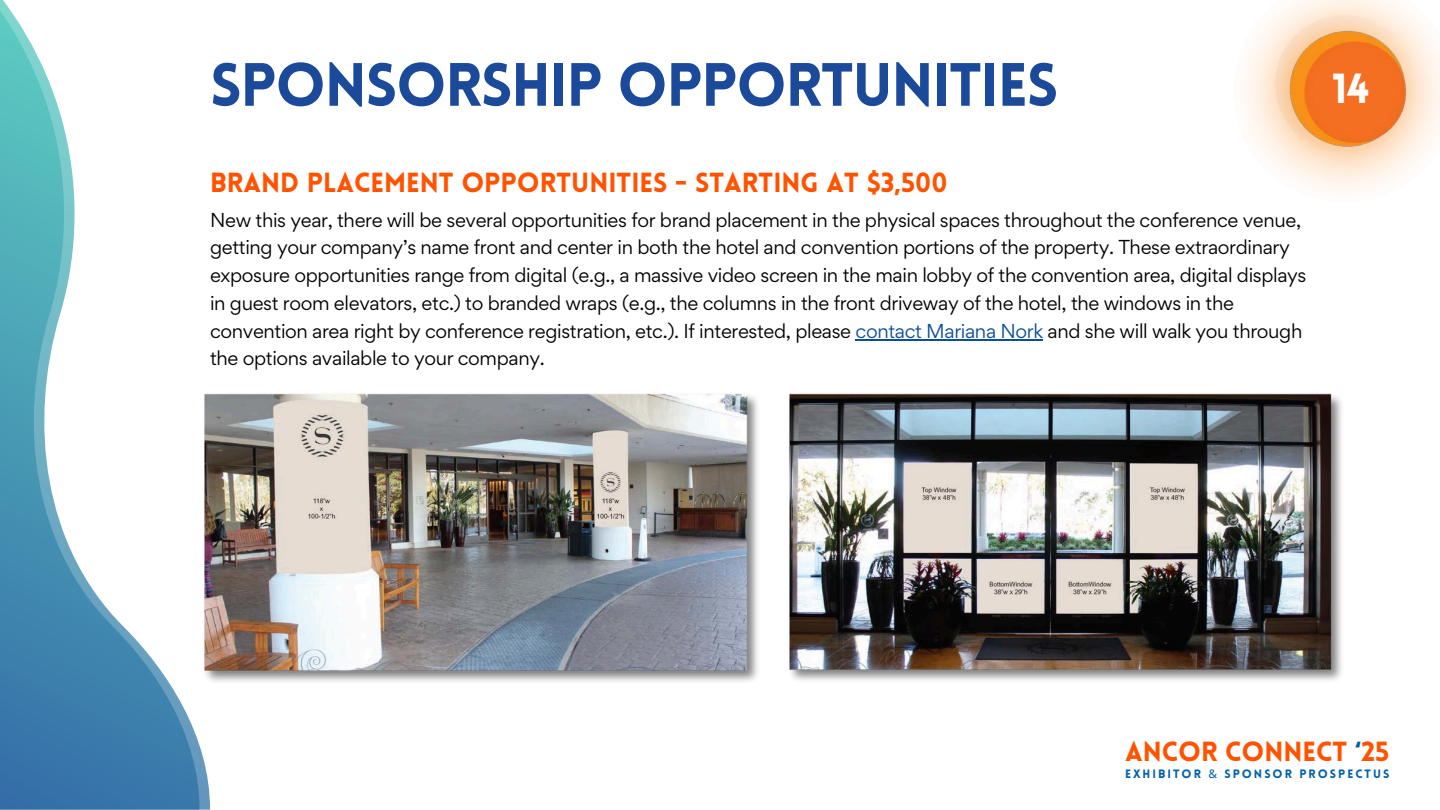
<style>
.page{position:relative;width:1440px;height:810px;background:#fff}
.page>*{position:absolute;margin:0;border:0;box-sizing:border-box;transform-origin:0 0}
.t1{font:900 59.8px "Lovelo";letter-spacing:-.02em;color:#1b4a9b}
.t2{font:900 41.2px "Lovelo";color:#fff}
.t3{font:900 27.1px "Lovelo";color:#ff5300}
.t4{font:18px/27.7px "Gordita";letter-spacing:-.02em;color:#000}
.t5{font:900 11.9px "Lovelo";letter-spacing:.17em;color:#0061a9}
.s1{color:#0b4e99}
.s2{color:#0061a9}
.s3{font-family:"Noto Sans";font-weight:400}
</style>
<div class="page">
<img style="left:1276px;top:16px;width:137px;height:137px">
<svg style="left:0;top:0;width:210px;height:810px"></svg>
<img style="left:1285px;top:19px;width:132px;height:137px">
<img style="left:789px;top:393px;width:553px;height:288px">
<img style="left:188px;top:389px;width:570px;height:299px">
<hr style="left:856px;top:339px;width:187px;height:2px;background:#0b4e99">
<p class="t1" style="left:210px;top:61px;width:850px">SPONSORSHIP OPPORTUNITIES</p>
<p class="t3" style="left:210px;top:171px;width:739px">BRAND PLACEMENT OPPORTUNITIES - STARTING AT $3,500</p>
<p class="t4" style="left:210px;top:205px;width:1098px">New this year, there will be several opportunities for brand placement in the physical spaces throughout the conference venue, getting your company’s name front and center in both the hotel and convention portions of the property. These extraordinary exposure opportunities range from digital (e.g., a massive video screen in the main lobby of the convention area, digital displays in guest room elevators, etc.) to branded wraps (e.g., the columns in the front driveway of the hotel, the windows in the convention area right by conference registration, etc.). If interested, please <span class="s1">contact Mariana Nork</span> and she will walk you through the options available to your company.</p>
<h1 class="t2" style="left:1332px;top:72px;width:39px">14</h1>
<h3 class="t3" style="left:1125px;top:740px;width:266px">ANCOR CONNECT <span class="s2">‘</span>25</h3>
<h2 class="t5" style="left:1125px;top:769px;width:266px">EXHIBITOR <span class="s3">&amp;</span> SPONSOR PROSPECTUS</h2>
</div>
